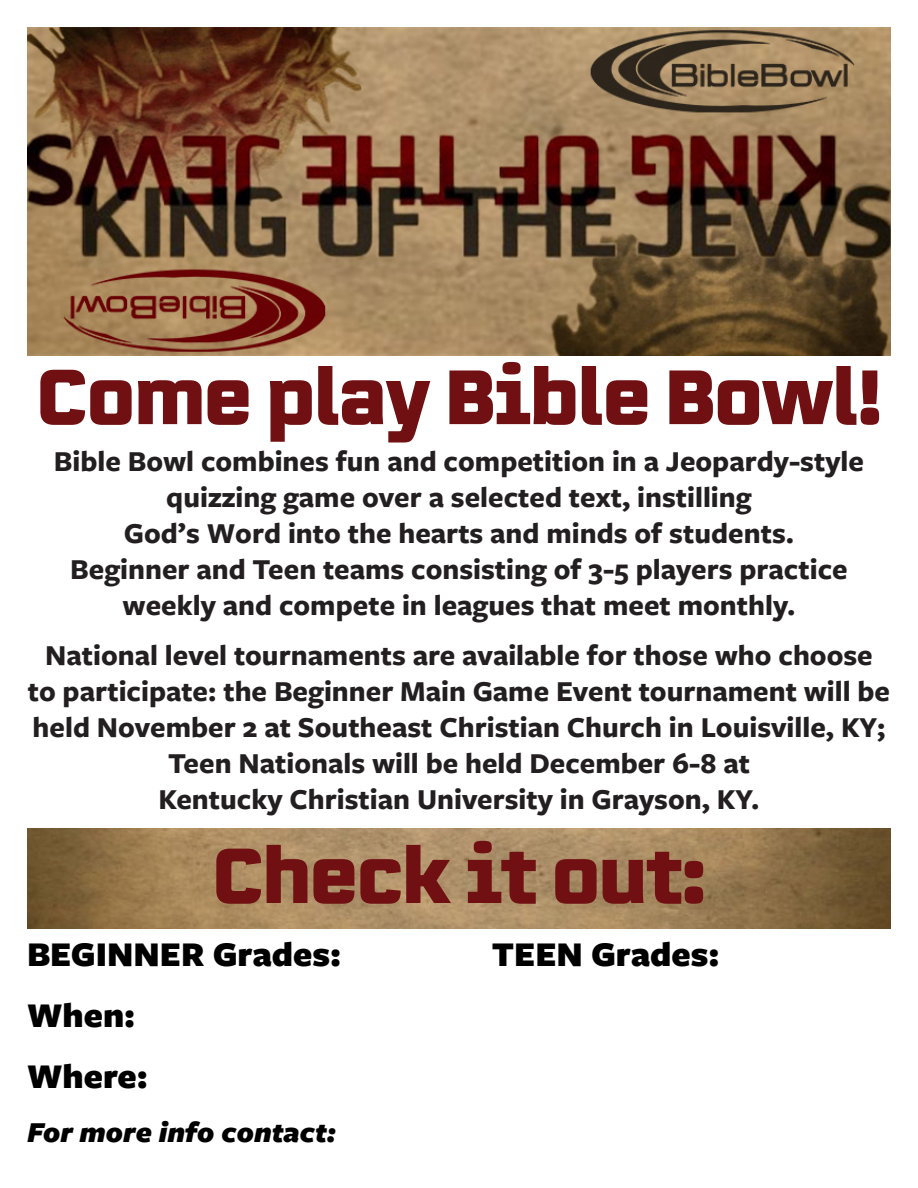
<style>
.page{position:relative;width:918px;height:1188px;background:#fff}
.page>*{position:absolute;margin:0;border:0;box-sizing:border-box;transform-origin:0 0}
.t1{font:900 75px "Erbaum";letter-spacing:-.05em;color:#701012}
.t2{font:900 36px "Freight Sans Pro";color:#000}
.t3{font:700 30px/36px "Freight Sans Pro";color:#231f20;text-align:center}
.t4{font:italic 900 30px "Freight Sans Pro";color:#000}
</style>
<div class="page">
<img style="left:27px;top:828px;width:864px;height:100px">
<img style="left:27px;top:27px;width:864px;height:329px">
<p class="t1" style="left:35px;top:343px;width:849px">Come play Bible Bowl!</p>
<p class="t3" style="left:54px;top:442px;width:812px">Bible Bowl combines fun and competition in a Jeopardy-style quizzing game over a selected text, instilling</p>
<p class="t3" style="left:124px;top:514px;width:672px">God’s Word into the hearts and minds of students.</p>
<p class="t3" style="left:70px;top:550px;width:779px">Beginner and Teen teams consisting of 3-5 players practice weekly and compete in leagues that meet monthly.</p>
<p class="t3" style="left:28px;top:637px;width:864px">National level tournaments are available for those who choose to participate: the Beginner Main Game Event tournament will be held November 2 at Southeast Christian Church in Louisville, KY; Teen Nationals will be held December 6-8 at</p>
<p class="t3" style="left:159px;top:781px;width:602px">Kentucky Christian University in Grayson, KY.</p>
<p class="t1" style="left:211px;top:821px;width:497px">Check it out:</p>
<p class="t2" style="left:27px;top:929px;width:316px">BEGINNER Grades:</p>
<p class="t2" style="left:492px;top:929px;width:229px">TEEN Grades:</p>
<p class="t2" style="left:27px;top:990px;width:110px">When:</p>
<p class="t2" style="left:27px;top:1051px;width:122px">Where:</p>
<p class="t4" style="left:27px;top:1112px;width:311px">For more info contact:</p>
</div>
